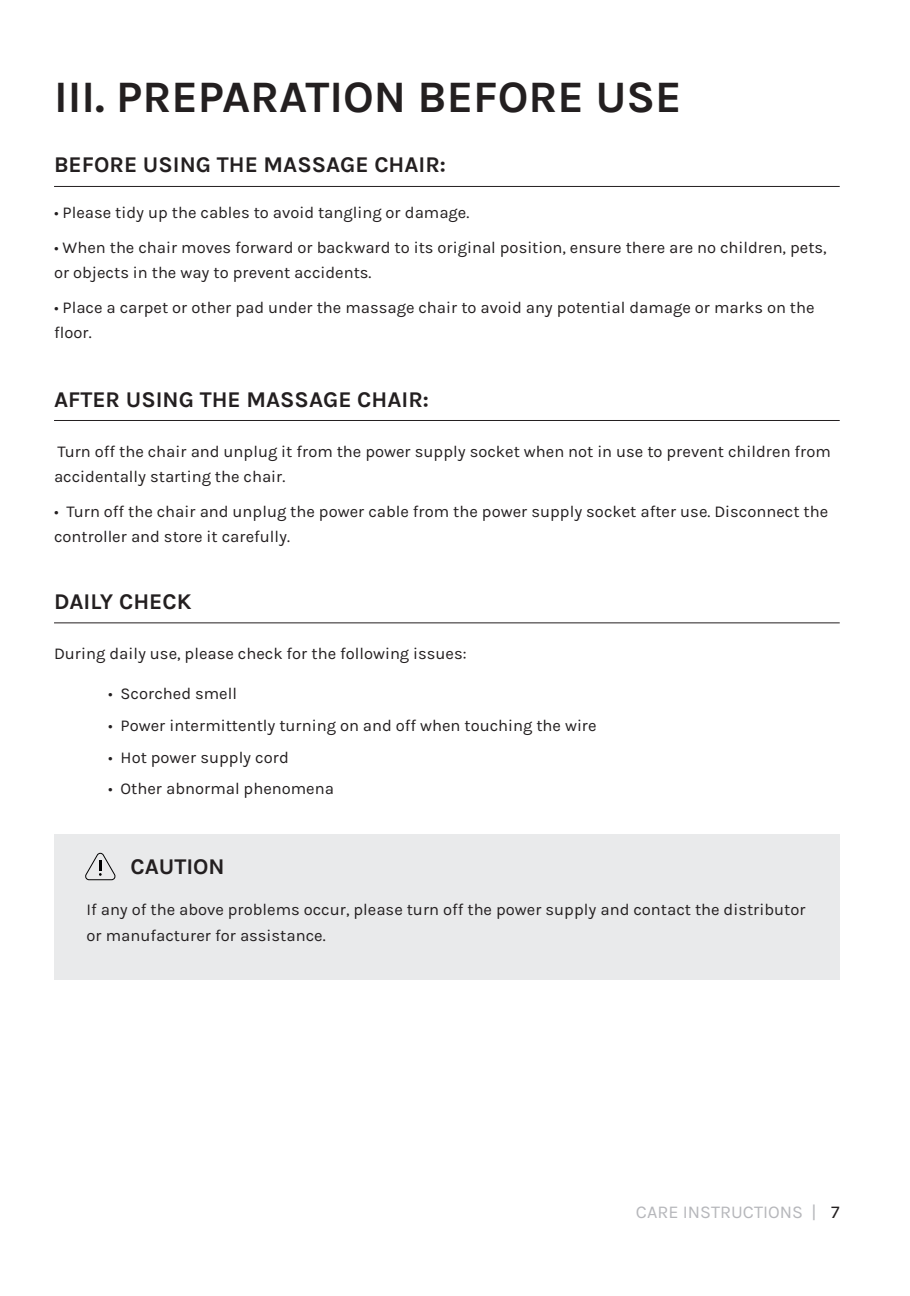
<style>
.page{position:relative;width:910px;height:1296px;background:#fff}
.page>*{position:absolute;margin:0;border:0;box-sizing:border-box;transform-origin:0 0}
.t1{font:700 45px "Karla";color:#231f20}
.t2{font:700 22.5px "Karla";color:#231f20}
.t3{font:18px "Karla";color:#b6b7bb}
.t4{font:18px "Karla";color:#231f20}
.t5{font:16.5px/25.5px "Karla";color:#231f20}
.s1{font-family:"Myriad Pro"}
</style>
<div class="page">
<hr style="left:54px;top:186px;width:785px;height:1px;background:#231f20">
<hr style="left:54px;top:420px;width:785px;height:1px;background:#231f20">
<hr style="left:54px;top:622px;width:785px;height:1px;background:#231f20">
<div style="left:54px;top:834px;width:785px;height:145px;background:#e9eaeb"></div>
<svg style="left:85px;top:852px;width:31px;height:28px"></svg>
<p class="t1" style="left:54px;top:71px;width:628px">III. PREPARATION BEFORE USE</p>
<p class="t2" style="left:54px;top:152px;width:393px">BEFORE USING THE MASSAGE CHAIR:</p>
<p class="t5" style="left:54px;top:200px;width:416px"><span class="s1">•</span> Please tidy up the cables to avoid tangling or damage.</p>
<p class="t5" style="left:54px;top:234px;width:773px"><span class="s1">•</span> When the chair moves forward or backward to its original position, ensure there are no children, pets, or objects in the way to prevent accidents.</p>
<p class="t5" style="left:54px;top:294px;width:761px"><span class="s1">•</span> Place a carpet or other pad under the massage chair to avoid any potential damage or marks on the floor.</p>
<p class="t2" style="left:54px;top:386px;width:376px">AFTER USING THE MASSAGE CHAIR:</p>
<p class="t5" style="left:54px;top:438px;width:778px">Turn off the chair and unplug it from the power supply socket when not in use to prevent children from accidentally starting the chair.</p>
<p class="t5" style="left:54px;top:498px;width:775px"><span class="s1">•</span> Turn off the chair and unplug the power cable from the power supply socket after use. Disconnect the controller and store it carefully.</p>
<p class="t2" style="left:54px;top:588px;width:139px">DAILY CHECK</p>
<p class="t5" style="left:54px;top:641px;width:414px">During daily use, please check for the following issues:</p>
<p class="t5" style="left:108px;top:681px;width:130px"><span class="s1">•</span> Scorched smell</p>
<p class="t5" style="left:108px;top:713px;width:490px"><span class="s1">•</span> Power intermittently turning on and off when touching the wire</p>
<p class="t5" style="left:108px;top:744px;width:182px"><span class="s1">•</span> Hot power supply cord</p>
<p class="t5" style="left:108px;top:776px;width:227px"><span class="s1">•</span> Other abnormal phenomena</p>
<p class="t2" style="left:130px;top:853px;width:96px">CAUTION</p>
<p class="t5" style="left:86px;top:897px;width:720px">If any of the above problems occur, please turn off the power supply and contact the distributor or manufacturer for assistance.</p>
<p class="t3" style="left:635px;top:1202px;width:182px">CARE INSTRUCTIONS |</p>
<p class="t4" style="left:830px;top:1202px;width:10px">7</p>
</div>
